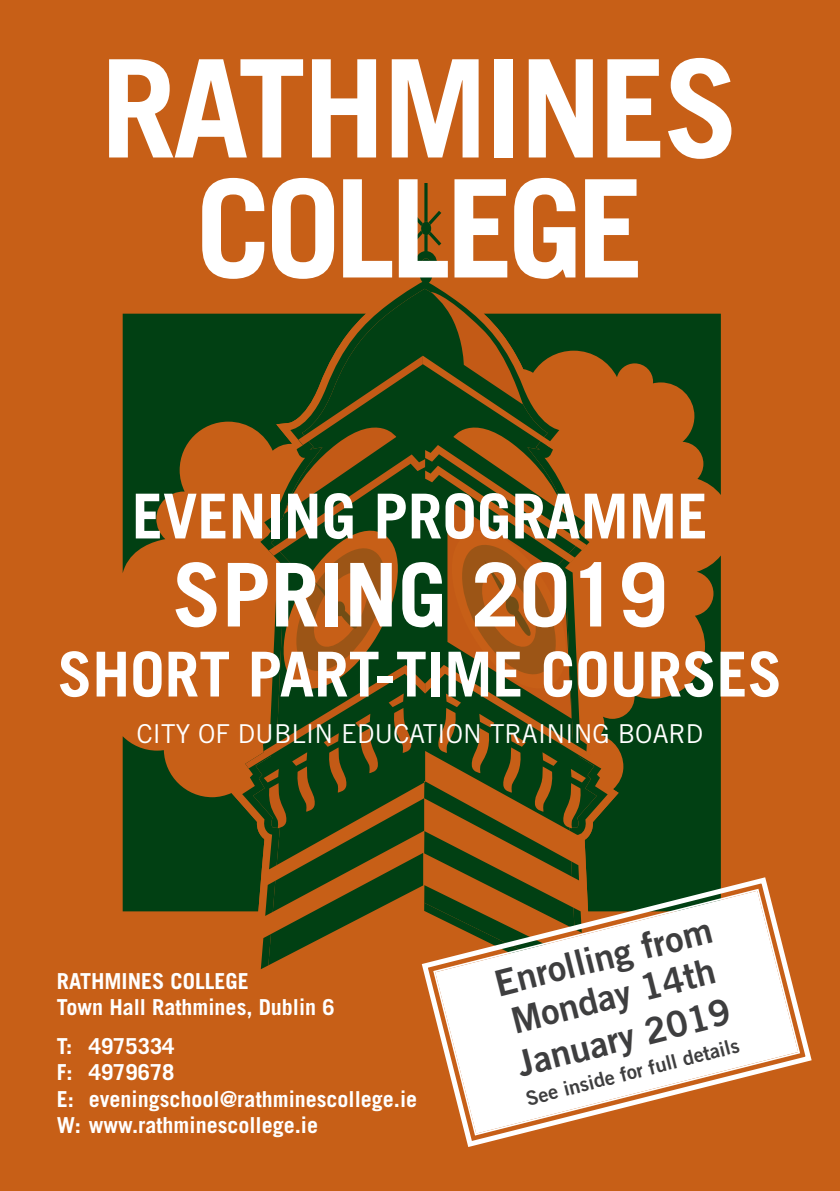
<style>
.page{position:relative;width:840px;height:1191px;background:#fff}
.page>*{position:absolute;margin:0;border:0;box-sizing:border-box;transform-origin:0 0}
.cell_heading{font:700 136px/120px "Trade Gothic";letter-spacing:-.03em;color:#fff;text-align:center}
.cell_heading-2{font:700 88px "Trade Gothic";color:#fff}
.cell_heading-3{font:700 62px "Trade Gothic";color:#fff}
.cell_heading-4{font:36px/40px "Trade Gothic Bold Two";color:#3e3e3f}
.cell_heading-5{font:26px "Trade Gothic";color:#fff}
.cell_heading-6{font:700 22px "Trade Gothic";color:#fff}
.cell_heading-7{font:20px "Trade Gothic Bold Two";color:#3e3e3f}
</style>
<div class="page">
<div style="left:0;top:0;width:839px;height:1191px;background:#c75f17"></div>
<svg style="left:618px;top:556px;width:102px;height:318px;fill:#014013"></svg>
<svg style="left:618px;top:314px;width:102px;height:180px"></svg>
<svg style="left:441px;top:212px;width:177px;height:662px"></svg>
<svg style="left:406px;top:235px;width:201px;height:634px"></svg>
<svg style="left:409px;top:183px;width:32px;height:63px"></svg>
<svg style="left:123px;top:292px;width:483px;height:677px"></svg>
<svg style="left:418px;top:874px;width:394px;height:273px"></svg>
<svg style="left:432px;top:887px;width:368px;height:249px"></svg>
<p class="cell_heading" style="left:101px;top:47px;width:639px">RATHMINES<br>COLLEGE</p>
<p class="cell_heading-3" style="left:132px;top:478px;width:577px">EVENING PROGRAMME</p>
<p class="cell_heading-2" style="left:172px;top:541px;width:496px">SPRING 2019</p>
<p class="cell_heading-3" style="left:58px;top:636px;width:725px">SHORT PART-TIME COURSES</p>
<p class="cell_heading-5" style="left:137px;top:717px;width:567px">CITY OF DUBLIN EDUCATION TRAINING BOARD</p>
<p class="cell_heading-6" style="left:57px;top:967px;width:193px">RATHMINES COLLEGE</p>
<p class="cell_heading-6" style="left:57px;top:994px;width:279px">Town Hall Rathmines, Dublin 6</p>
<p class="cell_heading-6" style="left:57px;top:1032px;width:119px">T: 4975334</p>
<p class="cell_heading-6" style="left:57px;top:1059px;width:119px">F: 4979678</p>
<p class="cell_heading-6" style="left:57px;top:1085px;width:362px">E: eveningschool@rathminescollege.ie</p>
<p class="cell_heading-6" style="left:57px;top:1111px;width:262px">W: www.rathminescollege.ie</p>
<p class="cell_heading-4" style="left:490px;top:963px;width:224px;rotate:-14deg">Enrolling from<br>Monday 14th</p>
<p class="cell_heading-4" style="left:512px;top:1044px;width:220px;rotate:-14deg">January 2019</p>
<p class="cell_heading-7" style="left:523px;top:1086px;width:220px;rotate:-14deg">See inside for full details</p>
</div>
